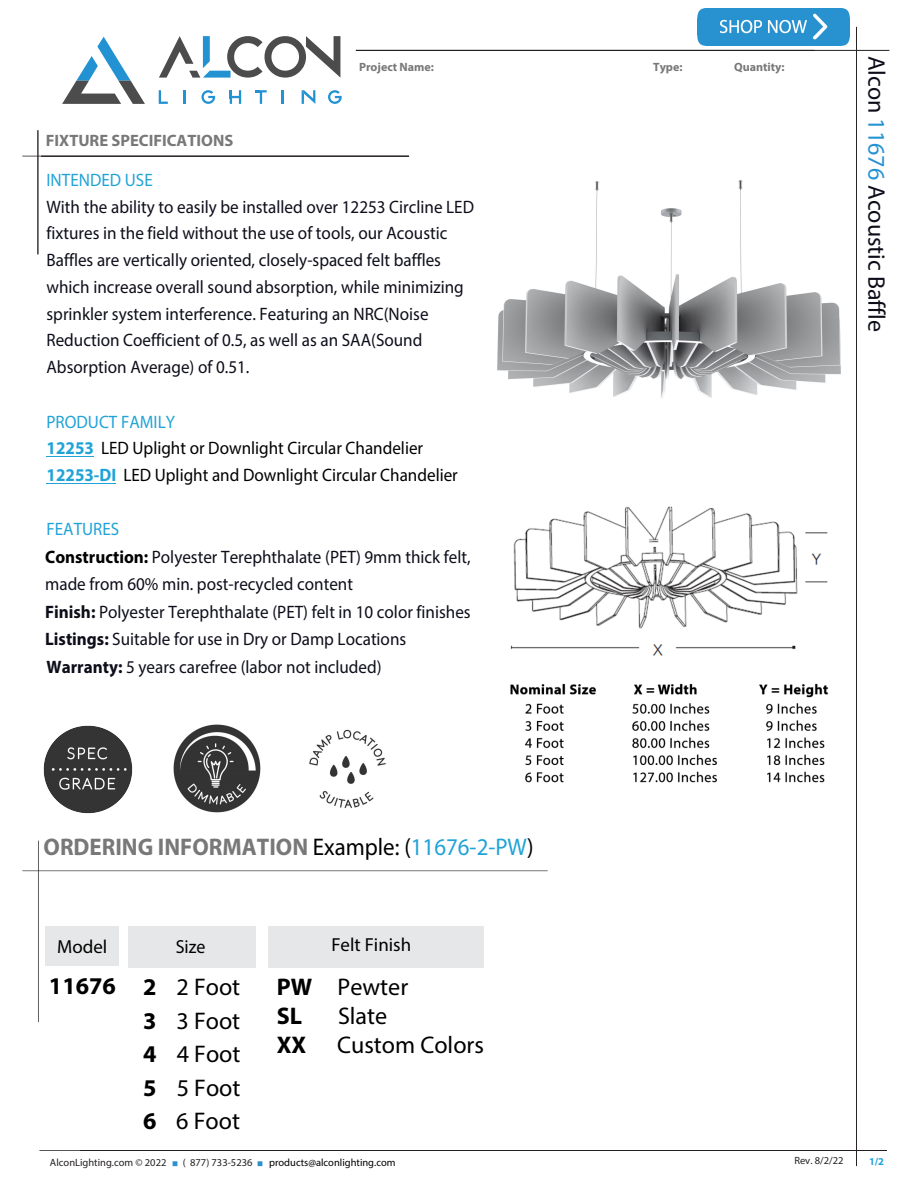
<style>
.page{position:relative;width:918px;height:1188px;background:#fff}
.page>*{position:absolute;margin:0;border:0;box-sizing:border-box;transform-origin:0 0}
.t1{font:24.15px/33.6px "Myriad Pro";color:#000;text-align:justify}
.t2{font:700 24.15px "Myriad Pro";color:#787878;scale:.95 1}
.t3{font:700 24.15px "Myriad Pro";color:#000}
.t4{font:24px "Myriad Pro";color:#0d0e1a}
.t5{font:18.9px "Myriad Pro";color:#000}
.t6{font:18.9px "Myriad Pro";color:#000;scale:.95 1}
.t7{font:18px/26.7px "Myriad Pro";color:#0d0e1a;scale:.95 1}
.t8{font:18px/26.5px "Myriad Pro";color:#000;scale:.95 1}
.t9{font:18px "Myriad Pro";color:#21a3d8;scale:.95 1}
.t10{font:700 16.5px "Myriad Pro";color:#787878}
.t11{font:700 12px "Myriad Pro";color:#787878}
.t12{font:10.5px "Myriad Pro";color:#231f20}
.t13{font:700 10.5px "Myriad Pro";color:#21a3d8}
.s1{color:#21a3d8}
.s2{font-weight:700;color:#21a3d8}
.s3{font-weight:700;color:#000}
.s4{font-weight:700}
.s5{color:#2392d2}
.s6{font-weight:400;color:#000}
.s7{font-weight:400;color:#21a3d8}
.s8{font-family:"Koz Min Pr 6 N";font-size:6px;color:#2e91cb}
.s9{color:#000}
</style>
<div class="page">
<img style="left:497px;top:180px;width:344px;height:218px">
<hr style="left:22px;top:870px;width:526px;height:1px;background:#231f20">
<hr style="left:22px;top:156px;width:387px;height:1px;background:#231f20">
<hr style="left:38px;top:130px;width:1px;height:124px;background:#231f20">
<hr style="left:47px;top:483px;width:69px;height:1px;background:#21a3d8">
<hr style="left:47px;top:456px;width:47px;height:1px;background:#21a3d8">
<hr style="left:356px;top:50px;width:533px;height:1px;background:#211e1e">
<hr style="left:856px;top:27px;width:1px;height:1139px;background:#231f20">
<hr style="left:39px;top:1150px;width:848px;height:1px;background:#231f20">
<hr style="left:38px;top:841px;width:1px;height:181px;background:#231f20">
<div style="left:46px;top:926px;width:73px;height:40px;background:#e6e7e8"></div>
<div style="left:129px;top:926px;width:127px;height:41px;background:#e6e7e8"></div>
<div style="left:268px;top:926px;width:216px;height:41px;background:#e6e7e8"></div>
<svg style="left:159px;top:36px;width:181px;height:42px"></svg>
<svg style="left:159px;top:90px;width:9px;height:14px"></svg>
<svg style="left:62px;top:37px;width:83px;height:67px"></svg>
<svg style="left:201px;top:90px;width:15px;height:14px"></svg>
<svg style="left:328px;top:90px;width:14px;height:14px"></svg>
<svg style="left:184px;top:90px;width:2px;height:14px"></svg>
<svg style="left:230px;top:90px;width:11px;height:14px"></svg>
<svg style="left:255px;top:90px;width:12px;height:14px"></svg>
<hr style="left:281px;top:90px;width:3px;height:14px;background:#2392d2">
<svg style="left:302px;top:90px;width:13px;height:14px"></svg>
<img style="left:697px;top:8px;width:153px;height:37px">
<img style="left:44px;top:725px;width:88px;height:89px">
<img style="left:174px;top:725px;width:87px;height:87px">
<img style="left:309px;top:729px;width:77px;height:80px">
<img style="left:510px;top:506px;width:318px;height:150px">
<img style="left:510px;top:683px;width:318px;height:100px">
<p class="t11" style="left:359px;top:59px;width:76px">Project Name:</p>
<p class="t11" style="left:653px;top:59px;width:31px">Type:</p>
<p class="t11" style="left:734px;top:59px;width:52px">Quantity:</p>
<p class="t10" style="left:46px;top:130px;width:189px">FIXTURE SPECIFICATIONS</p>
<p class="t9" style="left:47px;top:169px;width:113px">INTENDED USE</p>
<p class="t7" style="left:47px;top:193px;width:452px">With the ability to easily be installed over 12253 Circline LED fixtures in the field without the use of tools, our Acoustic Baffles are vertically oriented, closely-spaced felt baffles which increase overall sound absorption, while minimizing sprinkler system interference. Featuring an NRC(Noise Reduction Coefficient of 0.5, as well as an SAA(Sound Absorption Average) of 0.51.</p>
<p class="t8" style="left:47px;top:408px;width:434px"><span class="s1">PRODUCT FAMILY<br></span><span class="s2">12253</span> LED Uplight or Downlight Circular Chandelier<br><span class="s2">12253-DI</span> LED Uplight and Downlight Circular Chandelier</p>
<p class="t7" style="left:45px;top:515px;width:449px;line-height:27.5px"><span class="s1">FEATURES<br></span><span class="s3">Construction:</span> Polyester Terephthalate (PET) 9mm thick felt, made from 60% min. post-recycled content<br><span class="s4">Finish:</span> Polyester Terephthalate (PET) felt in 10 color finishes <span class="s4">Listings:</span> Suitable for use in Dry or Damp Locations <span class="s4">Warranty:</span> 5 years carefree (labor not included)</p>
<h2 class="t4" style="left:891px;top:56px;width:278px;rotate:90deg">Alcon <span class="s5">11676</span> Acoustic Baffle</h2>
<h1 class="t2" style="left:44px;top:831px;width:517px">ORDERING INFORMATION <span class="s6">Example: (</span><span class="s7">11676-2-PW</span><span class="s6">)</span></h1>
<p class="t5" style="left:57px;top:935px;width:52px">Model</p>
<p class="t6" style="left:176px;top:935px;width:33px">Size</p>
<p class="t5" style="left:331px;top:933px;width:81px">Felt Finish</p>
<h1 class="t3" style="left:49px;top:970px;width:68px">11676</h1>
<h1 class="t1" style="left:143px;top:970px;width:99px"><span class="s4">2</span> 2 Foot <span class="s4">3</span> 3 Foot <span class="s4">4</span> 4 Foot <span class="s4">5</span> 5 Foot <span class="s4">6</span> 6 Foot</h1>
<h1 class="t1" style="left:277px;top:973px;width:133px;line-height:29px"><span class="s4">PW</span> Pewter<br><span class="s4">SL</span></h1>
<h1 class="t1" style="left:338px;top:999px;width:51px">Slate</h1>
<h1 class="t3" style="left:277px;top:1029px;width:31px">XX</h1>
<h1 class="t1" style="left:337px;top:1028px;width:148px">Custom Colors</h1>
<p class="t12" style="left:50px;top:1156px;width:347px">AlconLighting.com © 2022 <span class="s8">■</span> ( 877) 733-5236 <span class="s8">■</span> <span class="s9">products@alconlighting.com</span></p>
<p class="t12" style="left:794px;top:1154px;width:51px">Rev. 8/2/22</p>
<p class="t13" style="left:869px;top:1154px;width:17px">1/2</p>
</div>
